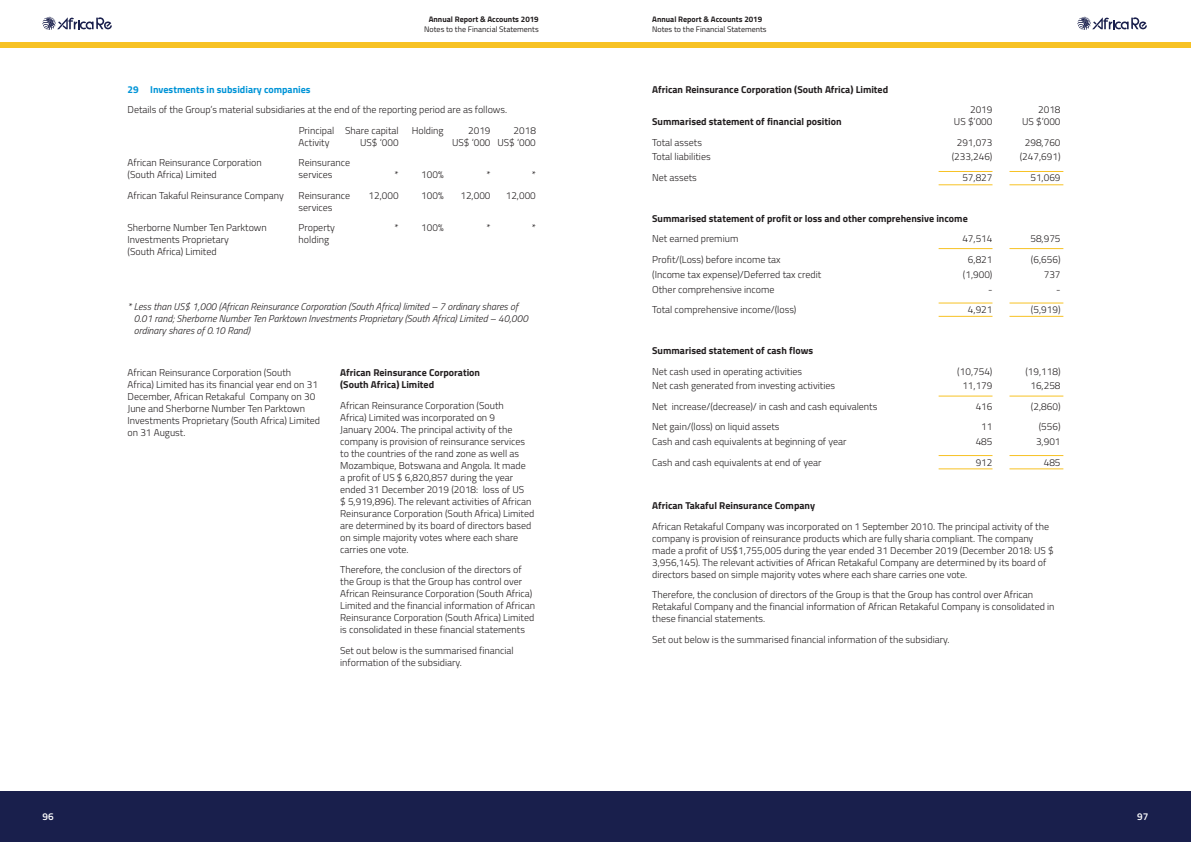
<style>
.page{position:relative;width:1191px;height:842px;background:#fff}
.page>*{position:absolute;margin:0;border:0;box-sizing:border-box;transform-origin:0 0}
.t1{font:300 10px/12px "Titillium";color:#231f20}
.t2{font:700 10px/12px "Titillium";color:#231f20}
.t3{font:italic 300 10px/12px "Titillium";color:#231f20}
.t4{font:700 10px "Titillium";color:#0094d7}
.t5{font:600 10px "Titillium";color:#fff}
.t6{font:8px "Titillium";color:#231f20}
.t7{font:700 8px "Titillium";color:#231f20}
</style>
<div class="page">
<div style="left:0;top:43px;width:1191px;height:5px;background:#f7c224"></div>
<div style="left:0;top:791px;width:595px;height:51px;background:#191f4c"></div>
<div style="left:595px;top:791px;width:596px;height:51px;background:#191f4c"></div>
<svg style="left:43px;top:17px;width:69px;height:13px"></svg>
<svg style="left:1077px;top:17px;width:69px;height:13px"></svg>
<hr style="left:1009px;top:171px;width:54px;height:1px;background:#f7c224">
<hr style="left:1009px;top:185px;width:54px;height:1px;background:#f7c224">
<hr style="left:938px;top:171px;width:54px;height:1px;background:#f7c224">
<hr style="left:938px;top:185px;width:54px;height:1px;background:#f7c224">
<hr style="left:1009px;top:303px;width:54px;height:1px;background:#f7c224">
<hr style="left:1009px;top:316px;width:54px;height:1px;background:#f7c224">
<hr style="left:938px;top:303px;width:54px;height:1px;background:#f7c224">
<hr style="left:938px;top:316px;width:54px;height:1px;background:#f7c224">
<hr style="left:1009px;top:455px;width:54px;height:1px;background:#f7c224">
<hr style="left:1009px;top:469px;width:54px;height:1px;background:#f7c224">
<hr style="left:938px;top:455px;width:54px;height:1px;background:#f7c224">
<hr style="left:938px;top:469px;width:54px;height:1px;background:#f7c224">
<hr style="left:1009px;top:396px;width:54px;height:1px;background:#f7c224">
<hr style="left:938px;top:396px;width:54px;height:1px;background:#f7c224">
<hr style="left:1009px;top:248px;width:54px;height:1px;background:#f7c224">
<hr style="left:938px;top:248px;width:54px;height:1px;background:#f7c224">
<p class="t7" style="left:429px;top:13px;width:112px">Annual Report &amp; Accounts 2019</p>
<p class="t6" style="left:424px;top:23px;width:116px">Notes to the Financial Statements</p>
<p class="t4" style="left:128px;top:81px;width:184px">29 Investments in subsidiary companies</p>
<p class="t1" style="left:299px;top:99px;width:210px;line-height:20.5px;text-indent:-171px">Details of the Group’s material subsidiaries at the end of the reporting period are as follows.<br>Principal Share capital</p>
<p class="t1" style="left:412px;top:124px;width:33px">Holding</p>
<p class="t1" style="left:468px;top:124px;width:24px">2019</p>
<p class="t1" style="left:513px;top:124px;width:24px">2018</p>
<p class="t1" style="left:299px;top:136px;width:32px">Activity</p>
<p class="t1" style="left:360px;top:136px;width:40px">US$ ‘000</p>
<p class="t1" style="left:452px;top:136px;width:85px">US$ ‘000 US$ ‘000</p>
<p class="t1" style="left:128px;top:156px;width:136px">African Reinsurance Corporation</p>
<p class="t1" style="left:299px;top:156px;width:53px">Reinsurance</p>
<p class="t1" style="left:128px;top:168px;width:91px">(South Africa) Limited</p>
<p class="t1" style="left:299px;top:168px;width:35px">services</p>
<p class="t1" style="left:394px;top:168px;width:51px">* 100%</p>
<p class="t1" style="left:486px;top:168px;width:6px">*</p>
<p class="t1" style="left:532px;top:168px;width:6px">*</p>
<p class="t1" style="left:128px;top:189px;width:158px">African Takaful Reinsurance Company</p>
<p class="t1" style="left:299px;top:189px;width:53px">Reinsurance</p>
<p class="t1" style="left:368px;top:189px;width:32px">12,000</p>
<p class="t1" style="left:421px;top:189px;width:24px">100%</p>
<p class="t1" style="left:460px;top:189px;width:32px">12,000</p>
<p class="t1" style="left:506px;top:189px;width:32px">12,000</p>
<p class="t1" style="left:299px;top:201px;width:35px">services</p>
<p class="t1" style="left:128px;top:221px;width:141px">Sherborne Number Ten Parktown</p>
<p class="t1" style="left:299px;top:221px;width:38px">Property</p>
<p class="t1" style="left:394px;top:221px;width:51px">* 100%</p>
<p class="t1" style="left:486px;top:221px;width:6px">*</p>
<p class="t1" style="left:532px;top:221px;width:6px">*</p>
<p class="t1" style="left:128px;top:233px;width:103px">Investments Proprietary</p>
<p class="t1" style="left:299px;top:233px;width:32px">holding</p>
<p class="t1" style="left:128px;top:245px;width:91px">(South Africa) Limited</p>
<p class="t3" style="left:134px;top:300px;width:396px;text-indent:-6px">* Less than US$ 1,000 (African Reinsurance Corporation (South Africa) limited – 7 ordinary shares of<br>0.01 rand; Sherborne Number Ten Parktown Investments Proprietary (South Africa) Limited – 40,000 ordinary shares of 0.10 Rand)</p>
<p class="t1" style="left:128px;top:366px;width:194px">African Reinsurance Corporation (South<br>Africa) Limited has its financial year end on 31<br>December, African Retakaful Company on 30<br>June and Sherborne Number Ten Parktown Investments Proprietary (South Africa) Limited on 31 August.</p>
<p class="t2" style="left:340px;top:366px;width:141px">African Reinsurance Corporation (South Africa) Limited</p>
<p class="t1" style="left:340px;top:398px;width:195px">African Reinsurance Corporation (South<br>Africa) Limited was incorporated on 9<br>January 2004. The principal activity of the company is provision of reinsurance services to the countries of the rand zone as well as Mozambique, Botswana and Angola. It made<br>a profit of US $ 6,820,857 during the year ended 31 December 2019 (2018: loss of US<br>$ 5,919,896). The relevant activities of African Reinsurance Corporation (South Africa) Limited are determined by its board of directors based on simple majority votes where each share carries one vote.</p>
<p class="t1" style="left:340px;top:563px;width:196px">Therefore, the conclusion of the directors of the Group is that the Group has control over African Reinsurance Corporation (South Africa)<br>Limited and the financial information of African Reinsurance Corporation (South Africa) Limited is consolidated in these financial statements</p>
<p class="t1" style="left:340px;top:643px;width:175px">Set out below is the summarised financial information of the subsidiary.</p>
<p class="t7" style="left:652px;top:13px;width:112px">Annual Report &amp; Accounts 2019</p>
<p class="t6" style="left:652px;top:23px;width:116px">Notes to the Financial Statements</p>
<p class="t2" style="left:652px;top:83px;width:237px">African Reinsurance Corporation (South Africa) Limited</p>
<p class="t1" style="left:970px;top:103px;width:24px">2019</p>
<p class="t1" style="left:1038px;top:103px;width:24px">2018</p>
<p class="t2" style="left:652px;top:115px;width:191px">Summarised statement of financial position</p>
<p class="t1" style="left:954px;top:115px;width:40px">US $’000</p>
<p class="t1" style="left:1022px;top:115px;width:40px">US $’000</p>
<p class="t1" style="left:652px;top:136px;width:51px">Total assets</p>
<p class="t1" style="left:956px;top:136px;width:37px">291,073</p>
<p class="t1" style="left:1024px;top:136px;width:37px">298,760</p>
<p class="t1" style="left:652px;top:150px;width:60px">Total liabilities</p>
<p class="t1" style="left:951px;top:150px;width:42px">(233,246)</p>
<p class="t1" style="left:1019px;top:150px;width:42px">(247,691)</p>
<p class="t1" style="left:652px;top:171px;width:46px">Net assets</p>
<p class="t1" style="left:962px;top:171px;width:32px">57,827</p>
<p class="t1" style="left:1030px;top:171px;width:32px">51,069</p>
<p class="t2" style="left:652px;top:212px;width:317px">Summarised statement of profit or loss and other comprehensive income</p>
<p class="t1" style="left:652px;top:232px;width:88px">Net earned premium</p>
<p class="t1" style="left:962px;top:232px;width:32px">47,514</p>
<p class="t1" style="left:1030px;top:232px;width:32px">58,975</p>
<p class="t1" style="left:652px;top:253px;width:130px">Profit/(Loss) before income tax</p>
<p class="t1" style="left:968px;top:253px;width:26px">6,821</p>
<p class="t1" style="left:1031px;top:253px;width:31px">(6,656)</p>
<p class="t1" style="left:652px;top:268px;width:170px">(Income tax expense)/Deferred tax credit</p>
<p class="t1" style="left:963px;top:268px;width:31px">(1,900)</p>
<p class="t1" style="left:1043px;top:268px;width:18px">737</p>
<p class="t1" style="left:652px;top:283px;width:124px">Other comprehensive income</p>
<p class="t1" style="left:988px;top:283px;width:6px">-</p>
<p class="t1" style="left:1056px;top:283px;width:6px">-</p>
<p class="t1" style="left:652px;top:303px;width:146px">Total comprehensive income/(loss)</p>
<p class="t1" style="left:968px;top:303px;width:26px">4,921</p>
<p class="t1" style="left:1031px;top:303px;width:31px">(5,919)</p>
<p class="t2" style="left:652px;top:344px;width:162px">Summarised statement of cash flows</p>
<p class="t1" style="left:652px;top:365px;width:151px">Net cash used in operating activities</p>
<p class="t1" style="left:957px;top:365px;width:37px">(10,754)</p>
<p class="t1" style="left:1025px;top:365px;width:37px">(19,118)</p>
<p class="t1" style="left:652px;top:379px;width:184px">Net cash generated from investing activities</p>
<p class="t1" style="left:962px;top:379px;width:32px">11,179</p>
<p class="t1" style="left:1030px;top:379px;width:32px">16,258</p>
<p class="t1" style="left:652px;top:400px;width:227px">Net increase/(decrease)/ in cash and cash equivalents</p>
<p class="t1" style="left:975px;top:400px;width:18px">416</p>
<p class="t1" style="left:1031px;top:400px;width:31px">(2,860)</p>
<p class="t1" style="left:652px;top:420px;width:129px">Net gain/(loss) on liquid assets</p>
<p class="t1" style="left:981px;top:420px;width:13px">11</p>
<p class="t1" style="left:1038px;top:420px;width:23px">(556)</p>
<p class="t1" style="left:652px;top:435px;width:196px">Cash and cash equivalents at beginning of year</p>
<p class="t1" style="left:975px;top:435px;width:18px">485</p>
<p class="t1" style="left:1036px;top:435px;width:26px">3,901</p>
<p class="t1" style="left:652px;top:456px;width:171px">Cash and cash equivalents at end of year</p>
<p class="t1" style="left:975px;top:456px;width:18px">912</p>
<p class="t1" style="left:1043px;top:456px;width:18px">485</p>
<p class="t2" style="left:652px;top:499px;width:164px">African Takaful Reinsurance Company</p>
<p class="t1" style="left:652px;top:520px;width:403px">African Retakaful Company was incorporated on 1 September 2010. The principal activity of the company is provision of reinsurance products which are fully sharia compliant. The company made a profit of US$1,755,005 during the year ended 31 December 2019 (December 2018: US $ 3,956,145). The relevant activities of African Retakaful Company are determined by its board of directors based on simple majority votes where each share carries one vote.</p>
<p class="t1" style="left:652px;top:588px;width:404px">Therefore, the conclusion of directors of the Group is that the Group has control over African<br>Retakaful Company and the financial information of African Retakaful Company is consolidated in these financial statements.</p>
<p class="t1" style="left:652px;top:633px;width:299px">Set out below is the summarised financial information of the subsidiary.</p>
<p class="t5" style="left:43px;top:809px;width:13px">96</p>
<p class="t5" style="left:1137px;top:809px;width:13px">97</p>
</div>
